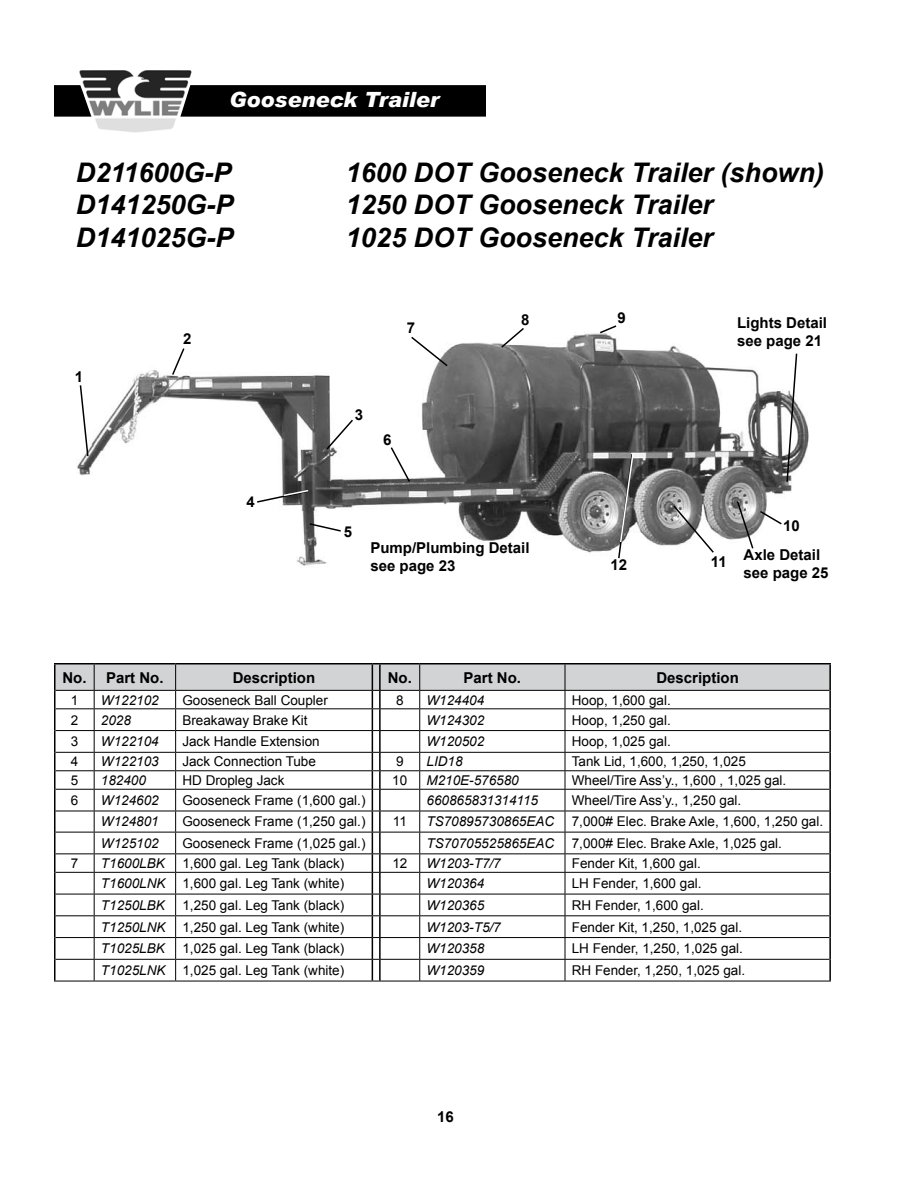
<style>
.page{position:relative;width:918px;height:1188px;background:#fff}
.page>*{position:absolute;margin:0;border:0;box-sizing:border-box;transform-origin:0 0}
.t1{font:italic 700 27px "Arial";color:#000}
.t2{font:italic 900 21px "Arial";color:#fff}
.t3{font:700 15px/18px "Arial";color:#000}
.t4{font:13.5px "Arial";color:#000}
.t5{font:italic 13.5px "Arial";color:#000}
</style>
<div class="page">
<div style="left:55px;top:86px;width:430px;height:30px;background:#000"></div>
<div style="left:54px;top:85px;width:432px;height:32px;border:2px solid #000"></div>
<img style="left:76px;top:70px;width:109px;height:63px">
<img style="left:77px;top:332px;width:732px;height:234px">
<svg style="left:54px;top:663px;width:777px;height:319px"></svg>
<hr style="left:420px;top:981px;width:145px;height:1px;background:#000">
<hr style="left:565px;top:981px;width:266px;height:1px;background:#000">
<hr style="left:380px;top:981px;width:40px;height:1px;background:#000">
<svg style="left:79px;top:384px;width:10px;height:74px"></svg>
<svg style="left:308px;top:522px;width:35px;height:11px"></svg>
<svg style="left:325px;top:418px;width:30px;height:33px"></svg>
<svg style="left:410px;top:335px;width:39px;height:33px"></svg>
<svg style="left:389px;top:446px;width:22px;height:38px"></svg>
<svg style="left:171px;top:347px;width:15px;height:30px"></svg>
<svg style="left:255px;top:489px;width:55px;height:15px"></svg>
<svg style="left:500px;top:328px;width:26px;height:21px"></svg>
<svg style="left:598px;top:325px;width:20px;height:10px"></svg>
<svg style="left:672px;top:504px;width:43px;height:50px"></svg>
<svg style="left:617px;top:452px;width:18px;height:108px"></svg>
<svg style="left:736px;top:499px;width:47px;height:51px"></svg>
<svg style="left:786px;top:352px;width:12px;height:131px"></svg>
<h2 class="t2" style="left:229px;top:86px;width:212px">Gooseneck Trailer</h2>
<h1 class="t1" style="left:76px;top:155px;width:157px">D211600G-P</h1>
<h1 class="t1" style="left:346px;top:155px;width:480px">1600 DOT Gooseneck Trailer (shown)</h1>
<h1 class="t1" style="left:76px;top:187px;width:159px">D141250G-P</h1>
<h1 class="t1" style="left:346px;top:187px;width:369px">1250 DOT Gooseneck Trailer</h1>
<h1 class="t1" style="left:76px;top:220px;width:159px">D141025G-P</h1>
<h1 class="t1" style="left:346px;top:220px;width:369px">1025 DOT Gooseneck Trailer</h1>
<p class="t3" style="left:75px;top:368px;width:10px">1</p>
<p class="t3" style="left:183px;top:331px;width:10px">2</p>
<p class="t3" style="left:246px;top:493px;width:10px">4</p>
<p class="t3" style="left:407px;top:319px;width:10px">7</p>
<p class="t3" style="left:355px;top:406px;width:10px">3</p>
<p class="t3" style="left:383px;top:431px;width:10px">6</p>
<p class="t3" style="left:521px;top:311px;width:10px">8</p>
<p class="t3" style="left:344px;top:523px;width:10px">5</p>
<p class="t3" style="left:370px;top:539px;width:161px">Pump/Plumbing Detail see page 23</p>
<p class="t3" style="left:618px;top:309px;width:10px">9</p>
<p class="t3" style="left:737px;top:314px;width:92px">Lights Detail see page 21</p>
<p class="t3" style="left:783px;top:517px;width:18px">10</p>
<p class="t3" style="left:611px;top:556px;width:18px">12</p>
<p class="t3" style="left:711px;top:553px;width:17px">11</p>
<p class="t3" style="left:744px;top:546px;width:87px">Axle Detail see page 25</p>
<p class="t3" style="left:62px;top:669px;width:103px">No. Part No.</p>
<p class="t3" style="left:233px;top:669px;width:84px">Description</p>
<p class="t3" style="left:388px;top:669px;width:26px">No.</p>
<p class="t3" style="left:464px;top:669px;width:59px">Part No.</p>
<p class="t3" style="left:656px;top:669px;width:84px">Description</p>
<p class="t4" style="left:71px;top:691px;width:9px">1</p>
<p class="t5" style="left:101px;top:691px;width:59px">W122102</p>
<p class="t4" style="left:182px;top:691px;width:147px">Gooseneck Ball Coupler</p>
<p class="t4" style="left:396px;top:691px;width:9px">8</p>
<p class="t5" style="left:427px;top:691px;width:59px">W124404</p>
<p class="t4" style="left:572px;top:691px;width:101px">Hoop, 1,600 gal.</p>
<p class="t4" style="left:71px;top:711px;width:9px">2</p>
<p class="t5" style="left:101px;top:711px;width:32px">2028</p>
<p class="t4" style="left:182px;top:711px;width:127px">Breakaway Brake Kit</p>
<p class="t5" style="left:427px;top:711px;width:59px">W124302</p>
<p class="t4" style="left:572px;top:711px;width:101px">Hoop, 1,250 gal.</p>
<p class="t4" style="left:71px;top:733px;width:9px">3</p>
<p class="t5" style="left:101px;top:733px;width:59px">W122104</p>
<p class="t4" style="left:182px;top:733px;width:139px">Jack Handle Extension</p>
<p class="t5" style="left:427px;top:733px;width:59px">W120502</p>
<p class="t4" style="left:572px;top:733px;width:101px">Hoop, 1,025 gal.</p>
<p class="t4" style="left:71px;top:753px;width:9px">4</p>
<p class="t5" style="left:101px;top:753px;width:59px">W122103</p>
<p class="t4" style="left:182px;top:753px;width:135px">Jack Connection Tube</p>
<p class="t4" style="left:396px;top:753px;width:9px">9</p>
<p class="t5" style="left:427px;top:753px;width:38px">LID18</p>
<p class="t4" style="left:572px;top:753px;width:176px">Tank Lid, 1,600, 1,250, 1,025</p>
<p class="t4" style="left:71px;top:771px;width:9px">5</p>
<p class="t5" style="left:101px;top:771px;width:47px">182400</p>
<p class="t4" style="left:182px;top:771px;width:104px">HD Dropleg Jack</p>
<p class="t4" style="left:392px;top:771px;width:17px">10</p>
<p class="t5" style="left:427px;top:771px;width:94px">M210E-576580</p>
<p class="t4" style="left:572px;top:771px;width:216px">Wheel/Tire Ass’y., 1,600 , 1,025 gal.</p>
<p class="t4" style="left:71px;top:791px;width:9px">6</p>
<p class="t5" style="left:101px;top:792px;width:59px">W124602</p>
<p class="t4" style="left:182px;top:791px;width:185px">Gooseneck Frame (1,600 gal.)</p>
<p class="t5" style="left:427px;top:792px;width:113px">660865831314115</p>
<p class="t4" style="left:572px;top:791px;width:171px">Wheel/Tire Ass’y., 1,250 gal.</p>
<p class="t5" style="left:101px;top:813px;width:59px">W124801</p>
<p class="t4" style="left:182px;top:813px;width:185px">Gooseneck Frame (1,250 gal.)</p>
<p class="t4" style="left:393px;top:813px;width:16px">11</p>
<p class="t5" style="left:427px;top:813px;width:129px">TS70895730865EAC</p>
<p class="t4" style="left:572px;top:813px;width:253px">7,000# Elec. Brake Axle, 1,600, 1,250 gal.</p>
<p class="t5" style="left:101px;top:834px;width:59px">W125102</p>
<p class="t4" style="left:182px;top:834px;width:185px">Gooseneck Frame (1,025 gal.)</p>
<p class="t5" style="left:427px;top:834px;width:129px">TS70705525865EAC</p>
<p class="t4" style="left:572px;top:834px;width:212px">7,000# Elec. Brake Axle, 1,025 gal.</p>
<p class="t4" style="left:71px;top:854px;width:9px">7</p>
<p class="t5" style="left:101px;top:855px;width:65px">T1600LBK</p>
<p class="t4" style="left:182px;top:854px;width:163px">1,600 gal. Leg Tank (black)</p>
<p class="t4" style="left:392px;top:854px;width:17px">12</p>
<p class="t5" style="left:427px;top:855px;width:76px">W1203-T7/7</p>
<p class="t4" style="left:572px;top:854px;width:131px">Fender Kit, 1,600 gal.</p>
<p class="t5" style="left:101px;top:875px;width:66px">T1600LNK</p>
<p class="t4" style="left:182px;top:875px;width:163px">1,600 gal. Leg Tank (white)</p>
<p class="t5" style="left:427px;top:875px;width:59px">W120364</p>
<p class="t4" style="left:572px;top:875px;width:131px">LH Fender, 1,600 gal.</p>
<p class="t5" style="left:101px;top:896px;width:65px">T1250LBK</p>
<p class="t4" style="left:182px;top:896px;width:163px">1,250 gal. Leg Tank (black)</p>
<p class="t5" style="left:427px;top:896px;width:59px">W120365</p>
<p class="t4" style="left:572px;top:896px;width:134px">RH Fender, 1,600 gal.</p>
<p class="t5" style="left:101px;top:918px;width:66px">T1250LNK</p>
<p class="t4" style="left:182px;top:918px;width:163px">1,250 gal. Leg Tank (white)</p>
<p class="t5" style="left:427px;top:918px;width:76px">W1203-T5/7</p>
<p class="t4" style="left:572px;top:918px;width:172px">Fender Kit, 1,250, 1,025 gal.</p>
<p class="t5" style="left:101px;top:940px;width:65px">T1025LBK</p>
<p class="t4" style="left:182px;top:940px;width:163px">1,025 gal. Leg Tank (black)</p>
<p class="t5" style="left:427px;top:940px;width:59px">W120358</p>
<p class="t4" style="left:572px;top:940px;width:173px">LH Fender, 1,250, 1,025 gal.</p>
<p class="t5" style="left:101px;top:962px;width:66px">T1025LNK</p>
<p class="t4" style="left:182px;top:962px;width:163px">1,025 gal. Leg Tank (white)</p>
<p class="t5" style="left:427px;top:962px;width:59px">W120359</p>
<p class="t4" style="left:572px;top:962px;width:175px">RH Fender, 1,250, 1,025 gal.</p>
<p class="t3" style="left:437px;top:1108px;width:18px">16</p>
</div>
